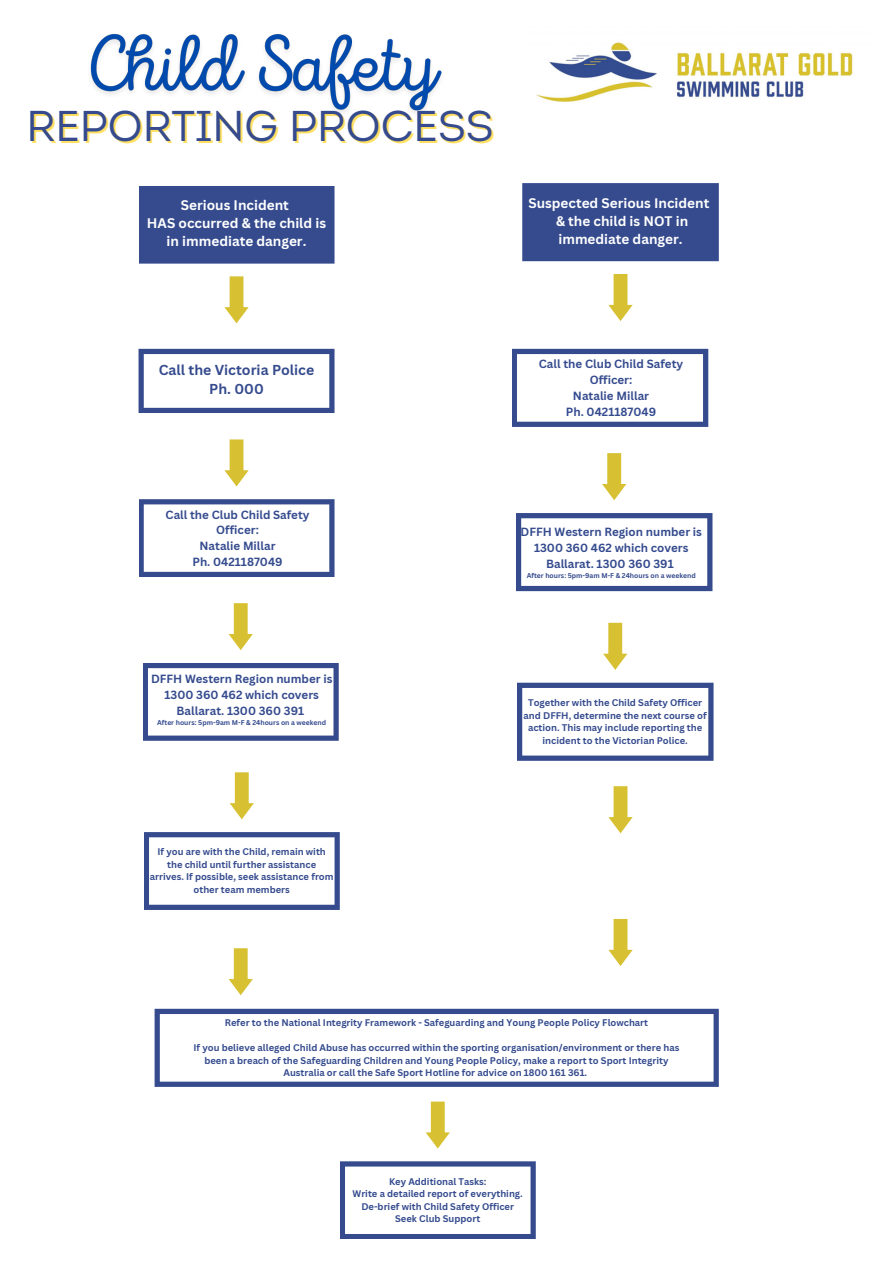
<style>
.page{position:relative;width:894px;height:1264px;background:#fff}
.page>*{position:absolute;margin:0;border:0;box-sizing:border-box;transform-origin:0 0}
.t1{font:43.05px "Intro";color:#354b8e}
.t2{font:700 13.95px/19.2px "Canva Sans";color:#354b8e;text-align:center}
.t3{font:700 13.5px/18px "Canva Sans";color:#fefefe;text-align:center}
.t4{font:700 13.5px/18px "Canva Sans";color:#fff;text-align:center}
.t5{font:700 11.55px/15.8px "Canva Sans";color:#354b8e;text-align:center}
.t6{font:700 9.45px/12.5px "Canva Sans";color:#354b8e;text-align:center}
.t7{font:700 6.75px "Canva Sans";color:#354b8e}
</style>
<div class="page">
<div style="left:139px;top:186px;width:195px;height:77px;background:#354b8e"></div>
<svg style="left:224px;top:276px;width:24px;height:47px"></svg>
<img style="left:536px;top:42px;width:317px;height:60px">
<img style="left:90px;top:33px;width:352px;height:81px">
<svg style="left:138px;top:349px;width:196px;height:64px"></svg>
<svg style="left:224px;top:439px;width:24px;height:47px"></svg>
<svg style="left:139px;top:499px;width:195px;height:78px"></svg>
<svg style="left:228px;top:603px;width:25px;height:47px"></svg>
<svg style="left:143px;top:663px;width:195px;height:77px"></svg>
<svg style="left:229px;top:772px;width:25px;height:47px"></svg>
<svg style="left:144px;top:832px;width:195px;height:78px"></svg>
<svg style="left:425px;top:1101px;width:25px;height:47px"></svg>
<svg style="left:340px;top:1161px;width:195px;height:78px"></svg>
<div style="left:522px;top:183px;width:196px;height:78px;background:#354b8e"></div>
<svg style="left:608px;top:274px;width:24px;height:47px"></svg>
<svg style="left:512px;top:349px;width:196px;height:78px"></svg>
<svg style="left:602px;top:453px;width:24px;height:47px"></svg>
<svg style="left:516px;top:513px;width:196px;height:78px"></svg>
<svg style="left:603px;top:622px;width:24px;height:48px"></svg>
<svg style="left:517px;top:682px;width:196px;height:78px"></svg>
<svg style="left:608px;top:786px;width:24px;height:47px"></svg>
<svg style="left:228px;top:948px;width:25px;height:47px"></svg>
<svg style="left:154px;top:1008px;width:564px;height:78px"></svg>
<svg style="left:608px;top:918px;width:24px;height:48px"></svg>
<h2 class="t1" style="left:27px;top:109px;width:468px">REPORTING PROCESS</h2>
<h3 class="t4" style="left:147px;top:196px;width:180px">Serious Incident<br>HAS occurred &amp; the child is in immediate danger.</h3>
<h4 class="t3" style="left:528px;top:193px;width:182px">Suspected Serious Incident &amp; the child is NOT in immediate danger.</h4>
<p class="t2" style="left:159px;top:359px;width:157px">Call the Victoria Police<br>Ph. 000</p>
<h3 class="t5" style="left:165px;top:506px;width:145px">Call the Club Child Safety<br>Officer:<br>Natalie Millar<br>Ph. 0421187049</h3>
<p class="t5" style="left:151px;top:670px;width:183px">DFFH Western Region number is<br>1300 360 462 which covers<br>Ballarat. 1300 360 391</p>
<p class="t7" style="left:157px;top:717px;width:170px">After hours: 5pm-9am M-F &amp; 24hours on a weekend</p>
<h3 class="t6" style="left:150px;top:845px;width:185px">If you are with the Child, remain with the child until further assistance arrives. If possible, seek assistance from other team members</h3>
<p class="t5" style="left:538px;top:356px;width:146px">Call the Club Child Safety<br>Officer:<br>Natalie Millar<br>Ph. 0421187049</p>
<p class="t5" style="left:520px;top:523px;width:183px">DFFH Western Region number is<br>1300 360 462 which covers<br>Ballarat. 1300 360 391</p>
<p class="t7" style="left:526px;top:570px;width:170px">After hours: 5pm-9am M-F &amp; 24hours on a weekend</p>
<h4 class="t6" style="left:523px;top:696px;width:184px">Together with the Child Safety Officer and DFFH, determine the next course of action. This may include reporting the incident to the Victorian Police.</h4>
<p class="t6" style="left:225px;top:1016px;width:425px">Refer to the National Integrity Framework - Safeguarding and Young People Policy Flowchart</p>
<p class="t6" style="left:193px;top:1041px;width:487px">If you believe alleged Child Abuse has occurred within the sporting organisation/environment or there has been a breach of the Safeguarding Children and Young People Policy, make a report to Sport Integrity<br>Australia or call the Safe Sport Hotline for advice on 1800 161 361.</p>
<h4 class="t6" style="left:389px;top:1174px;width:99px">Key Additional Tasks:</h4>
<p class="t6" style="left:352px;top:1187px;width:172px">Write a detailed report of everything.</p>
<h4 class="t6" style="left:361px;top:1199px;width:154px">De-brief with Child Safety Officer</h4>
<p class="t6" style="left:395px;top:1212px;width:87px">Seek Club Support</p>
</div>
